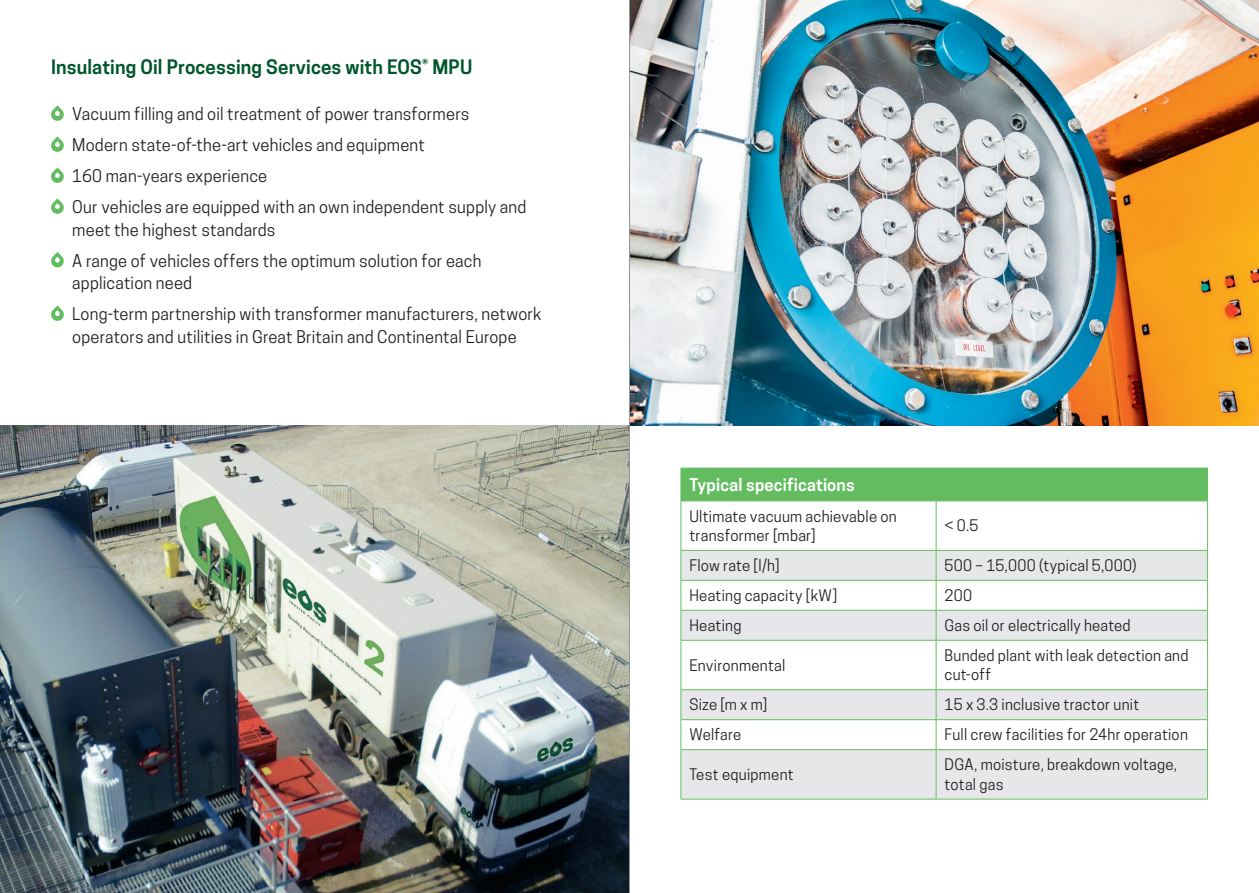
<style>
.page{position:relative;width:1259px;height:893px;background:#fff}
.page>*{position:absolute;margin:0;border:0;box-sizing:border-box;transform-origin:0 0}
.t1{font:700 18.75px "Cooper Hewitt";letter-spacing:.005em;color:#00562b}
.t2{font:16.5px/31px "Cooper Hewitt";letter-spacing:.01em;color:#231f20}
.t3{font:700 16.5px "Cooper Hewitt";letter-spacing:.01em;color:#fff}
.t4{font:15px/19.5px "Cooper Hewitt";letter-spacing:.015em;color:#231f20}
</style>
<div class="page">
<img style="left:0;top:425px;width:629px;height:468px">
<img style="left:630px;top:0;width:629px;height:425px">
<svg style="left:51px;top:105px;width:13px;height:16px"></svg>
<svg style="left:51px;top:136px;width:13px;height:16px"></svg>
<svg style="left:51px;top:167px;width:13px;height:16px"></svg>
<svg style="left:51px;top:198px;width:13px;height:16px"></svg>
<svg style="left:51px;top:252px;width:13px;height:16px"></svg>
<svg style="left:51px;top:305px;width:13px;height:16px"></svg>
<div style="left:681px;top:468px;width:526px;height:33px;background:#63bd60"></div>
<svg style="left:681px;top:502px;width:526px;height:187px"></svg>
<svg style="left:681px;top:551px;width:526px;height:89px;fill:#e6e7e9"></svg>
<svg style="left:681px;top:690px;width:526px;height:109px;fill:#e6e7e9"></svg>
<hr style="left:680px;top:468px;width:1px;height:33px;background:#63bd60">
<hr style="left:1207px;top:468px;width:1px;height:33px;background:#63bd60">
<hr style="left:680px;top:501px;width:256px;height:1px;background:#63bd60">
<hr style="left:680px;top:501px;width:1px;height:49px;background:#63bd60">
<hr style="left:936px;top:501px;width:272px;height:1px;background:#63bd60">
<hr style="left:935px;top:501px;width:1px;height:49px;background:#63bd60">
<hr style="left:1207px;top:501px;width:1px;height:49px;background:#63bd60">
<hr style="left:680px;top:550px;width:256px;height:1px;background:#63bd60">
<hr style="left:936px;top:550px;width:272px;height:1px;background:#63bd60">
<hr style="left:680px;top:580px;width:256px;height:1px;background:#63bd60">
<hr style="left:936px;top:580px;width:272px;height:1px;background:#63bd60">
<hr style="left:680px;top:610px;width:256px;height:1px;background:#63bd60">
<svg style="left:680px;top:551px;width:1px;height:89px"></svg>
<hr style="left:936px;top:610px;width:272px;height:1px;background:#63bd60">
<svg style="left:935px;top:551px;width:1px;height:89px"></svg>
<svg style="left:1207px;top:551px;width:1px;height:89px"></svg>
<hr style="left:680px;top:640px;width:256px;height:1px;background:#63bd60">
<hr style="left:680px;top:641px;width:1px;height:48px;background:#63bd60">
<hr style="left:936px;top:640px;width:272px;height:1px;background:#63bd60">
<hr style="left:935px;top:641px;width:1px;height:48px;background:#63bd60">
<hr style="left:1207px;top:641px;width:1px;height:48px;background:#63bd60">
<hr style="left:680px;top:689px;width:256px;height:1px;background:#63bd60">
<hr style="left:936px;top:689px;width:272px;height:1px;background:#63bd60">
<hr style="left:680px;top:719px;width:256px;height:1px;background:#63bd60">
<svg style="left:680px;top:690px;width:1px;height:59px"></svg>
<hr style="left:936px;top:719px;width:272px;height:1px;background:#63bd60">
<svg style="left:935px;top:690px;width:1px;height:59px"></svg>
<svg style="left:1207px;top:690px;width:1px;height:59px"></svg>
<hr style="left:680px;top:749px;width:256px;height:1px;background:#63bd60">
<hr style="left:680px;top:750px;width:1px;height:49px;background:#63bd60">
<hr style="left:936px;top:749px;width:272px;height:1px;background:#63bd60">
<hr style="left:935px;top:750px;width:1px;height:49px;background:#63bd60">
<hr style="left:1207px;top:750px;width:1px;height:49px;background:#63bd60">
<hr style="left:680px;top:799px;width:256px;height:1px;background:#63bd60">
<hr style="left:936px;top:799px;width:272px;height:1px;background:#63bd60">
<hr style="left:629px;top:0;width:1px;height:893px;background:#939598">
<p class="t1" style="left:51px;top:55px;width:423px">Insulating Oil Processing Services with EOS® MPU</p>
<p class="t2" style="left:72px;top:98px;width:456px">Vacuum filling and oil treatment of power transformers Modern state-of-the-art vehicles and equipment<br>160 man-years experience<br>Our vehicles are equipped with an own independent supply and</p>
<p class="t2" style="left:72px;top:214px;width:411px">meet the highest standards<br>A range of vehicles offers the optimum solution for each</p>
<p class="t2" style="left:72px;top:267px;width:471px">application need<br>Long-term partnership with transformer manufacturers, network</p>
<p class="t2" style="left:72px;top:321px;width:446px">operators and utilities in Great Britain and Continental Europe</p>
<p class="t3" style="left:689px;top:475px;width:167px">Typical specifications</p>
<p class="t4" style="left:689px;top:506px;width:209px">Ultimate vacuum achievable on transformer [mbar]</p>
<p class="t4" style="left:944px;top:516px;width:35px">&lt; 0.5</p>
<p class="t4" style="left:689px;top:556px;width:92px">Flow rate [l/h]</p>
<p class="t4" style="left:944px;top:556px;width:193px">500 – 15,000 (typical 5,000)</p>
<p class="t4" style="left:689px;top:586px;width:149px">Heating capacity [kW]</p>
<p class="t4" style="left:944px;top:586px;width:29px">200</p>
<p class="t4" style="left:689px;top:615px;width:54px">Heating</p>
<p class="t4" style="left:944px;top:615px;width:188px">Gas oil or electrically heated</p>
<p class="t4" style="left:689px;top:655px;width:97px">Environmental</p>
<p class="t4" style="left:944px;top:645px;width:245px">Bunded plant with leak detection and cut-off</p>
<p class="t4" style="left:689px;top:695px;width:79px">Size [m x m]</p>
<p class="t4" style="left:944px;top:695px;width:196px">15 x 3.3 inclusive tractor unit</p>
<p class="t4" style="left:689px;top:725px;width:53px">Welfare</p>
<p class="t4" style="left:944px;top:725px;width:245px">Full crew facilities for 24hr operation</p>
<p class="t4" style="left:689px;top:765px;width:106px">Test equipment</p>
<p class="t4" style="left:944px;top:755px;width:234px">DGA, moisture, breakdown voltage, total gas</p>
</div>
